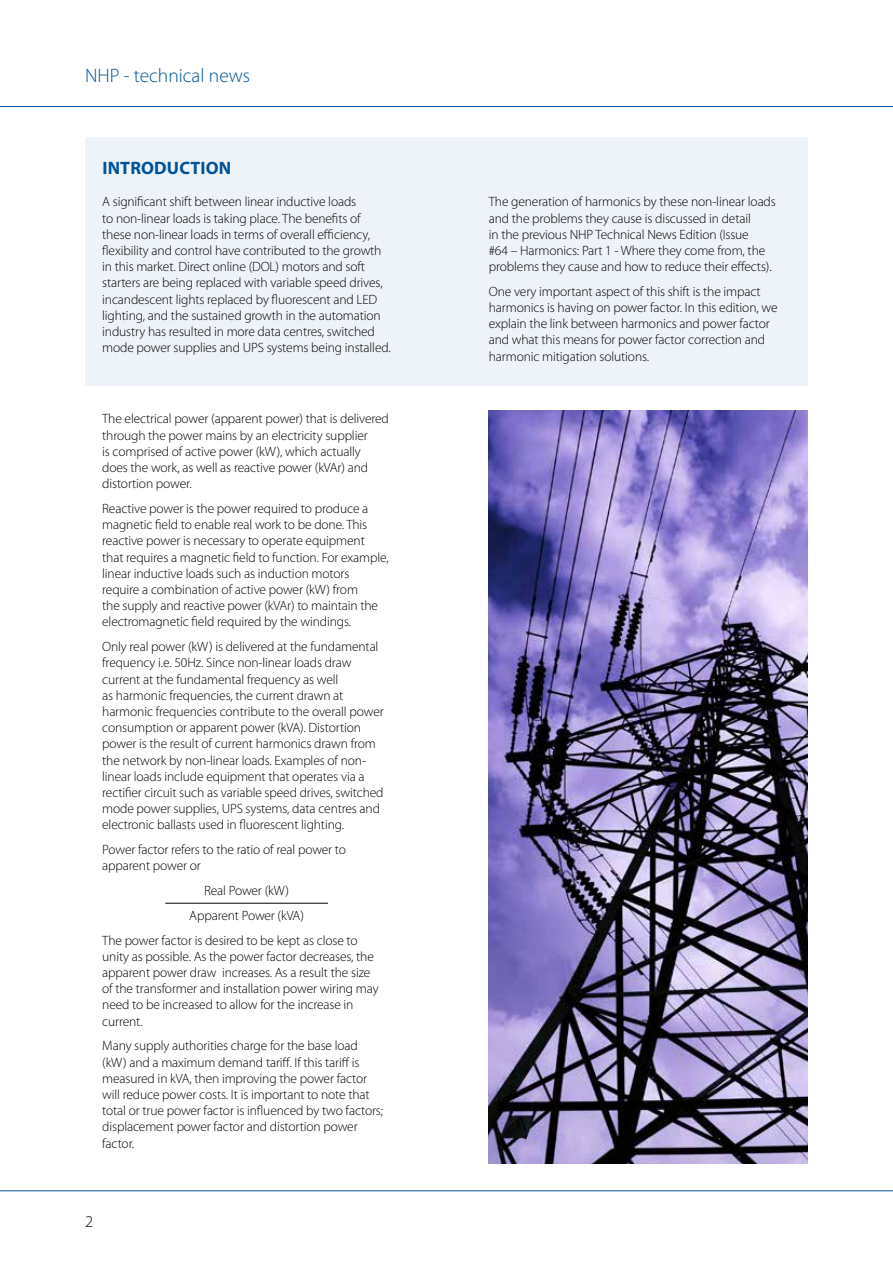
<style>
.page{position:relative;width:893px;height:1263px;background:#fff}
.page>*{position:absolute;margin:0;border:0;box-sizing:border-box;transform-origin:0 0}
.t1{font:300 19.5px "Myriad Pro";color:#00539b}
.t2{font:700 18px "Myriad Pro";letter-spacing:.01em;color:#00539b}
.t3{font:300 16.5px "Myriad Pro";color:#000}
.t4{font:300 13.5px/16.2px "Myriad Pro";letter-spacing:-.01em;color:#000}
</style>
<div class="page">
<hr style="left:0;top:106px;width:893px;height:1px;background:#00539b">
<hr style="left:0;top:1190px;width:893px;height:1px;background:#00539b">
<div style="left:85px;top:138px;width:723px;height:248px;background:#edf3f8"></div>
<hr style="left:165px;top:903px;width:163px;height:1px;background:#000">
<img style="left:489px;top:410px;width:319px;height:753px">
<h1 class="t1" style="left:85px;top:63px;width:167px">NHP - technical news</h1>
<h2 class="t2" style="left:102px;top:156px;width:130px">INTRODUCTION</h2>
<p class="t4" style="left:102px;top:194px;width:290px">A significant shift between linear inductive loads<br>to non-linear loads is taking place. The benefits of these non-linear loads in terms of overall efficiency, flexibility and control have contributed to the growth in this market. Direct online (DOL) motors and soft starters are being replaced with variable speed drives, incandescent lights replaced by fluorescent and LED lighting, and the sustained growth in the automation industry has resulted in more data centres, switched mode power supplies and UPS systems being installed.</p>
<p class="t4" style="left:489px;top:194px;width:289px">The generation of harmonics by these non-linear loads and the problems they cause is discussed in detail<br>in the previous NHP Technical News Edition (Issue<br>#64 – Harmonics: Part 1 - Where they come from, the problems they cause and how to reduce their effects).</p>
<p class="t4" style="left:489px;top:283px;width:290px">One very important aspect of this shift is the impact harmonics is having on power factor. In this edition, we explain the link between harmonics and power factor and what this means for power factor correction and harmonic mitigation solutions.</p>
<p class="t4" style="left:102px;top:411px;width:288px">The electrical power (apparent power) that is delivered through the power mains by an electricity supplier<br>is comprised of active power (kW), which actually does the work, as well as reactive power (kVAr) and distortion power.</p>
<p class="t4" style="left:102px;top:500px;width:288px">Reactive power is the power required to produce a magnetic field to enable real work to be done. This reactive power is necessary to operate equipment that requires a magnetic field to function. For example, linear inductive loads such as induction motors require a combination of active power (kW) from<br>the supply and reactive power (kVAr) to maintain the electromagnetic field required by the windings.</p>
<p class="t4" style="left:102px;top:638px;width:283px">Only real power (kW) is delivered at the fundamental frequency i.e. 50Hz. Since non-linear loads draw current at the fundamental frequency as well<br>as harmonic frequencies, the current drawn at harmonic frequencies contribute to the overall power consumption or apparent power (kVA). Distortion power is the result of current harmonics drawn from the network by non-linear loads. Examples of non&shy;linear loads include equipment that operates via a rectifier circuit such as variable speed drives, switched mode power supplies, UPS systems, data centres and electronic ballasts used in fluorescent lighting.</p>
<p class="t4" style="left:102px;top:841px;width:245px">Power factor refers to the ratio of real power to apparent power or</p>
<p class="t4" style="left:204px;top:882px;width:87px">Real Power (kW)</p>
<p class="t4" style="left:189px;top:907px;width:116px">Apparent Power (kVA)</p>
<p class="t4" style="left:102px;top:932px;width:257px">The power factor is desired to be kept as close to</p>
<p class="t4" style="left:102px;top:948px;width:278px">unity as possible. As the power factor decreases, the apparent power draw increases. As a result the size of the transformer and installation power wiring may need to be increased to allow for the increase in current.</p>
<p class="t4" style="left:102px;top:1038px;width:282px">Many supply authorities charge for the base load (kW) and a maximum demand tariff. If this tariff is measured in kVA, then improving the power factor will reduce power costs. It is important to note that total or true power factor is influenced by two factors; displacement power factor and distortion power factor.</p>
<p class="t3" style="left:85px;top:1211px;width:10px">2</p>
</div>
